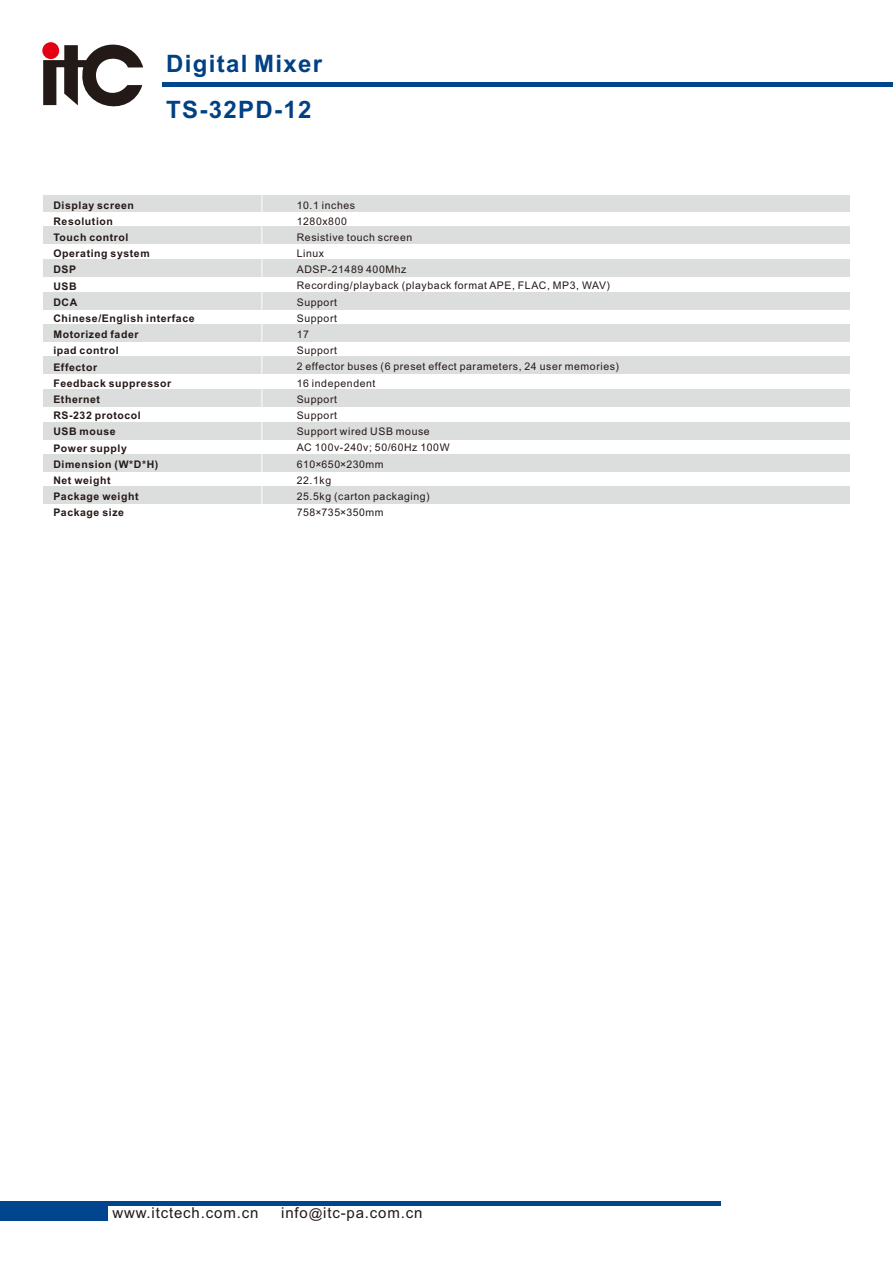
<style>
.page{position:relative;width:893px;height:1263px;background:#fff}
.page>*{position:absolute;margin:0;border:0;box-sizing:border-box;transform-origin:0 0}
.t1{font:700 24px/46.3px "Arial";letter-spacing:.055em;color:#004184}
.t2{font:15px "Arial";letter-spacing:.055em;color:#231916}
.t3{font:10.5px/16.2px "Arial";letter-spacing:.055em;color:#231916}
.t4{font:700 10.5px/16.2px "Arial";letter-spacing:.055em;color:#231916}
.s1{font-size:13.5px}
</style>
<div class="page">
<hr style="left:0;top:1202px;width:720px;height:4px;background:#00468e">
<div style="left:0;top:1202px;width:108px;height:18px;background:#00468e"></div>
<hr style="left:163px;top:82px;width:730px;height:4px;background:#00468e">
<svg style="left:43px;top:42px;width:100px;height:65px"></svg>
<div style="left:44px;top:259px;width:806px;height:18px;background:#dcdddd"></div>
<div style="left:44px;top:195px;width:806px;height:17px;background:#dcdddd"></div>
<div style="left:44px;top:226px;width:806px;height:18px;background:#dcdddd"></div>
<div style="left:44px;top:292px;width:806px;height:18px;background:#dcdddd"></div>
<div style="left:44px;top:324px;width:806px;height:18px;background:#dcdddd"></div>
<div style="left:44px;top:389px;width:806px;height:17px;background:#dcdddd"></div>
<div style="left:44px;top:356px;width:806px;height:17px;background:#dcdddd"></div>
<div style="left:44px;top:422px;width:806px;height:17px;background:#dcdddd"></div>
<div style="left:44px;top:454px;width:806px;height:17px;background:#dcdddd"></div>
<div style="left:44px;top:486px;width:806px;height:18px;background:#dcdddd"></div>
<hr style="left:261px;top:193px;width:2px;height:323px;background:#fff">
<h1 class="t1" style="left:166px;top:43px;width:158px">Digital Mixer<br>TS-32PD-12</h1>
<p class="t4" style="left:53px;top:198px;width:143px">Display screen<br>Resolution<br>Touch control<br>Operating system<br>DSP<br>USB<br>DCA<br>Chinese/English interface<br>Motorized fader<br>ipad control<br>Effector<br>Feedback suppressor<br>Ethernet<br>RS-232 protocol<br>USB mouse<br>Power supply<br>Dimension (W*D*H)<br>Net weight<br>Package weight<br>Package size</p>
<p class="t3" style="left:297px;top:198px;width:324px">10.1 inches<br>1280x800<br>Resistive touch screen<br>Linux<br>ADSP-21489 400Mhz<br>Recording/playback (playback format APE, FLAC, MP3, WAV)<br>Support<br>Support<br>17<br>Support<br>2 effector buses (6 preset effect parameters, 24 user memories)<br>16 independent<br>Support<br>Support<br>Support wired USB mouse<br>AC 100v-240v; 50/60Hz 100W<br>610×650×230mm<br>22.1kg<br>25.5kg (carton packaging)<br>758×735×350mm</p>
<h2 class="t2" style="left:112px;top:1207px;width:147px">www.itctech.com.cn</h2>
<h2 class="t2" style="left:281px;top:1207px;width:143px">info<span class="s1">@</span>itc-pa.com.cn</h2>
</div>
